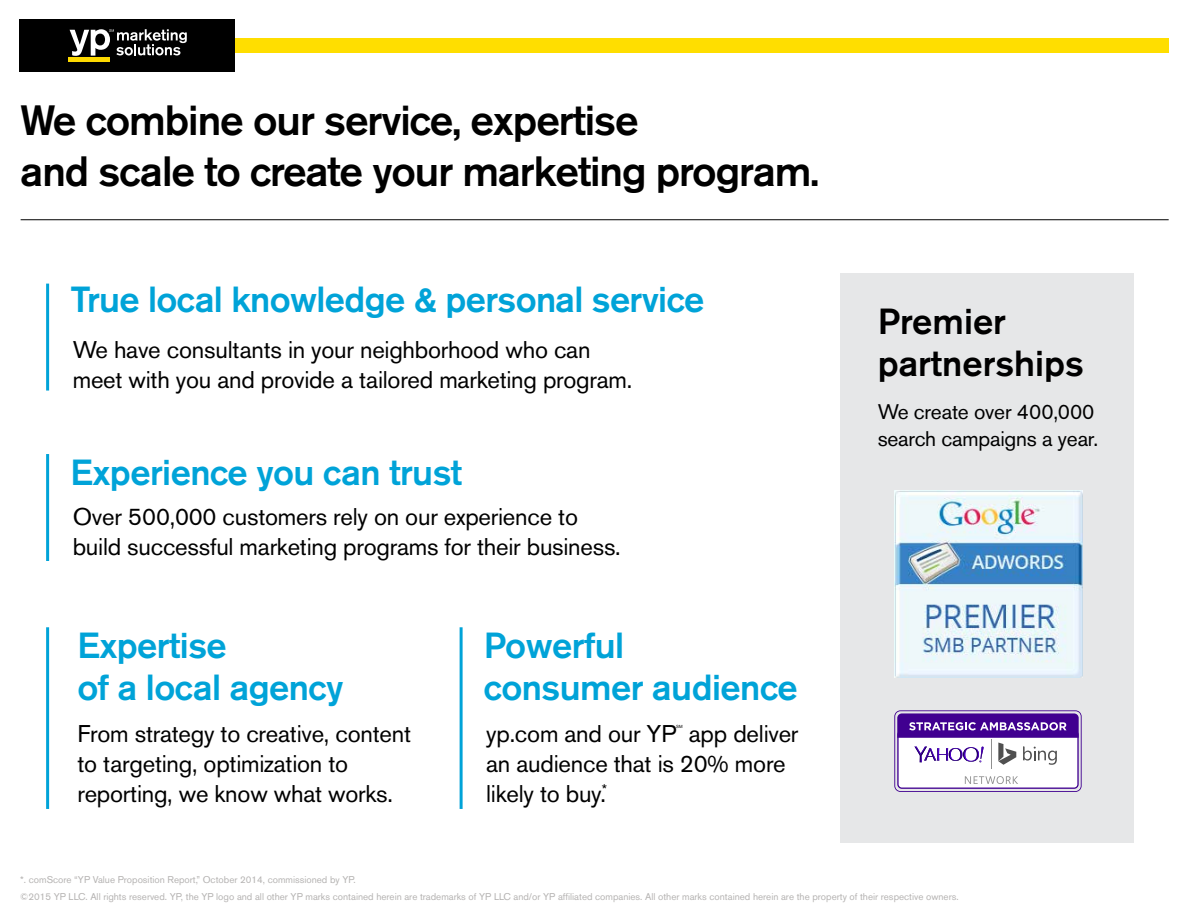
<style>
.page{position:relative;width:1188px;height:918px;background:#fff}
.page>*{position:absolute;margin:0;border:0;box-sizing:border-box;transform-origin:0 0}
.t1{font:500 42px/51px "Akzidenz Grotesk BE";letter-spacing:-.025em;color:#000}
.t2{font:500 36px/42px "Akzidenz Grotesk BE";letter-spacing:-.015em;color:#00a3d8}
.t3{font:500 36px/42px "Akzidenz Grotesk BE";color:#000}
.t4{font:24px/30px "Akzidenz Grotesk BE";letter-spacing:-.01em;color:#000}
.t5{font:21px/27px "Akzidenz Grotesk BE";letter-spacing:-.01em;color:#000}
.t6{font:9.75px "Akzidenz Grotesk BE";color:#b5b3b2}
.t7{font:4.35px "Akzidenz Grotesk BE";color:#000}
</style>
<div class="page">
<div style="left:840px;top:274px;width:294px;height:569px;background:#e6e7e8"></div>
<div style="left:20px;top:38px;width:1149px;height:15px;background:#ffde00"></div>
<div style="left:20px;top:20px;width:215px;height:52px;background:#000"></div>
<hr style="left:68px;top:58px;width:42px;height:4px;background:#fdd900">
<svg style="left:70px;top:29px;width:117px;height:27px"></svg>
<hr style="left:21px;top:219px;width:1148px;height:1px;background:#000">
<img style="left:894px;top:490px;width:189px;height:188px">
<svg style="left:894px;top:710px;width:188px;height:82px;background:#b9a5d3"></svg>
<hr style="left:46px;top:284px;width:3px;height:107px;background:#00a3d8">
<hr style="left:46px;top:454px;width:3px;height:107px;background:#00a3d8">
<hr style="left:460px;top:627px;width:3px;height:182px;background:#00a3d8">
<hr style="left:46px;top:627px;width:3px;height:182px;background:#00a3d8">
<h1 class="t1" style="left:21px;top:94px;width:800px">We combine our service, expertise<br>and scale to create your marketing program.</h1>
<h2 class="t2" style="left:70px;top:278px;width:635px">True local knowledge &amp; personal service</h2>
<p class="t4" style="left:73px;top:334px;width:561px">We have consultants in your neighborhood who can meet with you and provide a tailored marketing program.</p>
<h2 class="t2" style="left:70px;top:452px;width:393px">Experience you can trust</h2>
<p class="t4" style="left:73px;top:502px;width:550px">Over 500,000 customers rely on our experience to build successful marketing programs for their business.</p>
<h2 class="t2" style="left:77px;top:624px;width:267px">Expertise<br>of a local agency</h2>
<p class="t4" style="left:77px;top:718px;width:335px">From strategy to creative, content to targeting, optimization to reporting, we know what works.</p>
<p class="t6" style="left:20px;top:873px;width:337px">*. comScore “YP Value Proposition Report,” October 2014, commissioned by YP.</p>
<h2 class="t2" style="left:484px;top:624px;width:315px">Powerful<br>consumer audience</h2>
<p class="t4" style="left:486px;top:718px;width:192px">yp.com and our YP</p>
<p class="t7" style="left:676px;top:724px;width:8px">SM</p>
<p class="t4" style="left:486px;top:718px;width:314px;text-indent:203px">app deliver an audience that is 20% more likely to buy.<sup>*</sup></p>
<h2 class="t3" style="left:878px;top:300px;width:208px">Premier partnerships</h2>
<p class="t5" style="left:878px;top:399px;width:222px">We create over 400,000 search campaigns a year.</p>
<p class="t6" style="left:20px;top:890px;width:940px">©2015 YP LLC. All rights reserved. YP, the YP logo and all other YP marks contained herein are trademarks of YP LLC and/or YP affiliated companies. All other marks contained herein are the property of their respective owners.</p>
</div>
